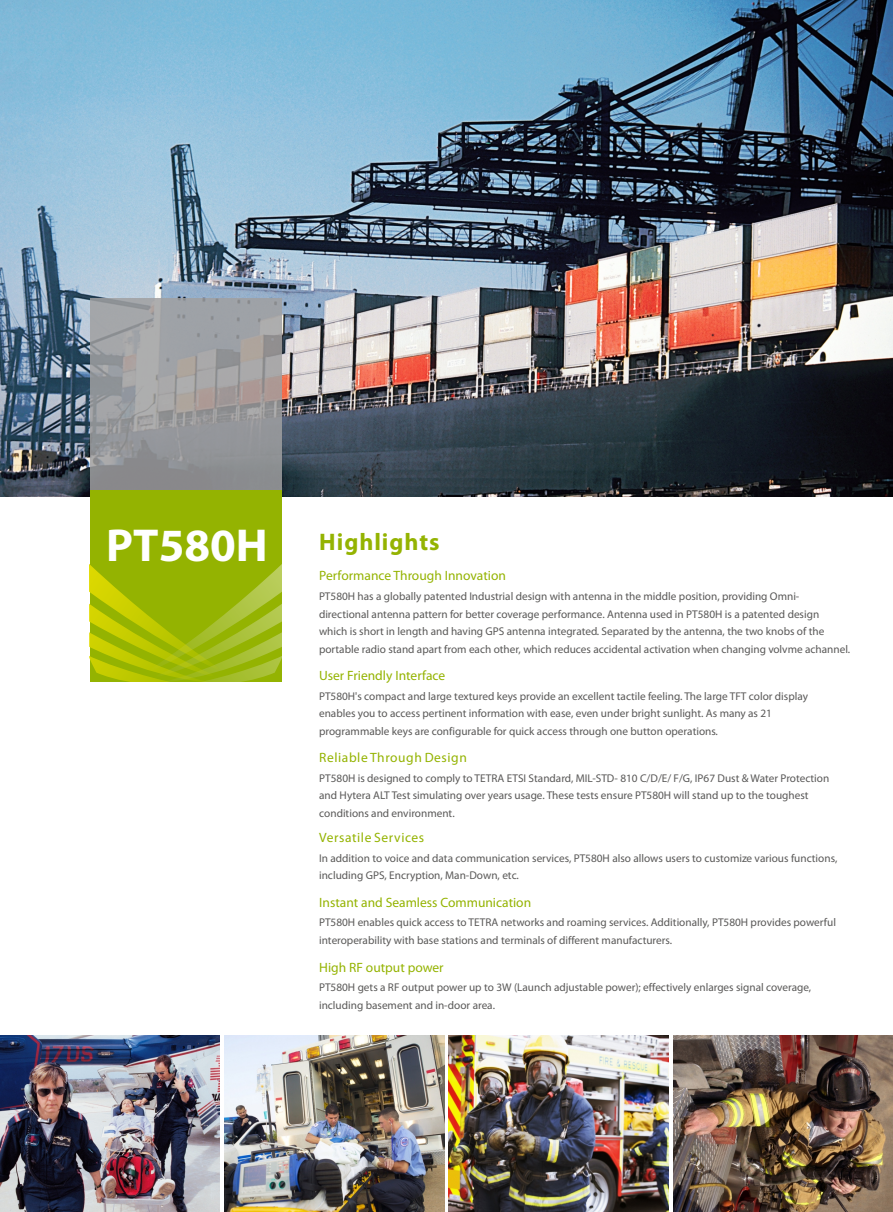
<style>
.page{position:relative;width:893px;height:1212px;background:#fff}
.page>*{position:absolute;margin:0;border:0;box-sizing:border-box;transform-origin:0 0}
.t1{font:700 46.35px "Myriad Pro";color:#fff}
.t2{font:700 24px "Myriad Pro";letter-spacing:.04em;color:#94b301}
.t3{font:13.5px "Myriad Pro";color:#94b301}
.t4{font:13.5px "Myriad Pro";letter-spacing:.04em;color:#94b301}
.t5{font:11.25px/17.5px "Myriad Pro";color:#595857}
</style>
<div class="page">
<img style="left:673px;top:1035px;width:220px;height:177px">
<img style="left:449px;top:1035px;width:219px;height:177px">
<img style="left:224px;top:1035px;width:220px;height:177px">
<img style="left:0;top:1035px;width:220px;height:177px">
<img style="left:0;top:0;width:893px;height:496px">
<div style="left:90px;top:490px;width:191px;height:191px;background:#94b301"></div>
<svg style="left:90px;top:565px;width:191px;height:116px"></svg>
<div style="left:90px;top:299px;width:191px;height:191px;background:#a0a0a1;opacity:.85"></div>
<h1 class="t1" style="left:106px;top:526px;width:163px">PT580H</h1>
<h2 class="t2" style="left:319px;top:532px;width:122px">Highlights</h2>
<p class="t3" style="left:319px;top:570px;width:188px">Performance Through Innovation</p>
<p class="t5" style="left:319px;top:588px;width:533px">PT580H has a globally patented Industrial design with antenna in the middle position, providing Omni&shy;directional antenna pattern for better coverage performance. Antenna used in PT580H is a patented design which is short in length and having GPS antenna integrated. Separated by the antenna, the two knobs of the portable radio stand apart from each other, which reduces accidental activation when changing volvme achannel.</p>
<p class="t3" style="left:319px;top:670px;width:128px">User Friendly Interface</p>
<p class="t5" style="left:319px;top:688px;width:490px">PT580H's compact and large textured keys provide an excellent tactile feeling. The large TFT color display enables you to access pertinent information with ease, even under bright sunlight. As many as 21 programmable keys are configurable for quick access through one button operations.</p>
<p class="t4" style="left:319px;top:752px;width:149px">Reliable Through Design</p>
<p class="t5" style="left:319px;top:770px;width:512px">PT580H is designed to comply to TETRA ETSI Standard, MIL-STD- 810 C/D/E/ F/G, IP67 Dust &amp; Water Protection and Hytera ALT Test simulating over years usage. These tests ensure PT580H will stand up to the toughest conditions and environment.</p>
<p class="t4" style="left:319px;top:832px;width:107px">Versatile Services</p>
<p class="t5" style="left:319px;top:850px;width:520px">In addition to voice and data communication services, PT580H also allows users to customize various functions, including GPS, Encryption, Man-Down, etc.</p>
<p class="t3" style="left:319px;top:897px;width:213px">Instant and Seamless Communication</p>
<p class="t5" style="left:319px;top:915px;width:518px">PT580H enables quick access to TETRA networks and roaming services. Additionally, PT580H provides powerful interoperability with base stations and terminals of different manufacturers.</p>
<p class="t3" style="left:319px;top:961px;width:126px">High RF output power</p>
<p class="t5" style="left:319px;top:979px;width:494px">PT580H gets a RF output power up to 3W (Launch adjustable power); effectively enlarges signal coverage, including basement and in-door area.</p>
</div>
